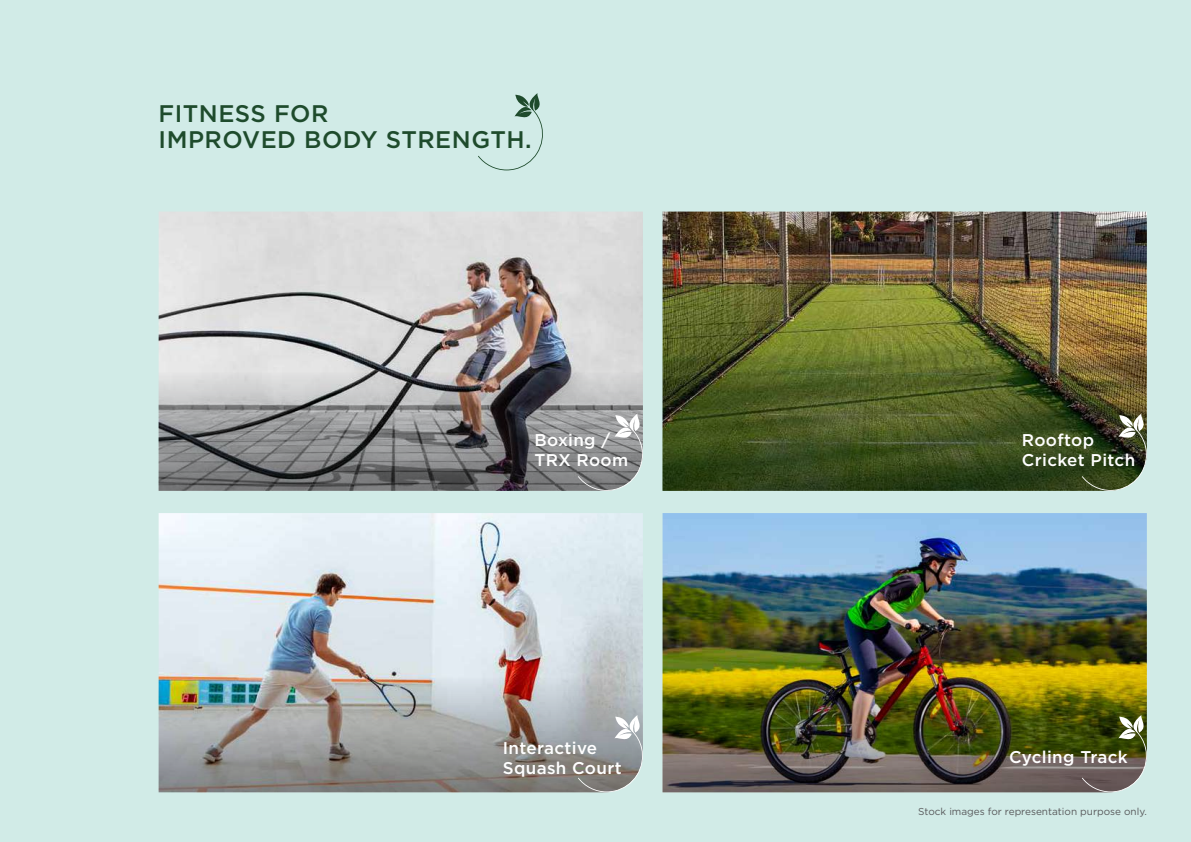
<style>
.page{position:relative;width:1191px;height:842px;background:#d1ebe7}
.page>*{position:absolute;margin:0;border:0;box-sizing:border-box;transform-origin:0 0}
.t1{font:500 24px/26px "Gotham";letter-spacing:.02em;color:#1e4b2c}
.t2{font:500 17px/20.4px "Gotham";letter-spacing:.02em;color:#fff}
.t3{font:10px "Gotham";color:#58595b}
</style>
<div class="page">
<svg style="left:478px;top:93px;width:65px;height:77px"></svg>
<img style="left:159px;top:212px;width:484px;height:142px">
<svg style="left:159px;top:354px;width:484px;height:137px;background:#8c8c8d"></svg>
<svg style="left:578px;top:413px;width:65px;height:78px;background:#969999"></svg>
<img style="left:662px;top:212px;width:484px;height:148px">
<svg style="left:662px;top:360px;width:484px;height:131px;background:#435121"></svg>
<img style="left:1081px;top:413px;width:66px;height:78px">
<img style="left:159px;top:513px;width:484px;height:147px">
<img style="left:159px;top:660px;width:484px;height:132px">
<svg style="left:578px;top:715px;width:65px;height:77px;background:#9a9c9c"></svg>
<img style="left:662px;top:513px;width:484px;height:131px">
<img style="left:662px;top:644px;width:484px;height:148px">
<svg style="left:1081px;top:715px;width:66px;height:77px;background:#626446"></svg>
<h1 class="t1" style="left:159px;top:100px;width:374px">FITNESS FOR<br>IMPROVED BODY STRENGTH.</h1>
<p class="t2" style="left:534px;top:429px;width:95px">Boxing /<br>TRX Room</p>
<p class="t2" style="left:1022px;top:429px;width:115px">Rooftop<br>Cricket Pitch</p>
<p class="t2" style="left:503px;top:737px;width:120px">Interactive<br>Squash Court</p>
<p class="t2" style="left:1009px;top:747px;width:120px">Cycling Track</p>
<p class="t3" style="left:918px;top:806px;width:230px">Stock images for representation purpose only.</p>
</div>
